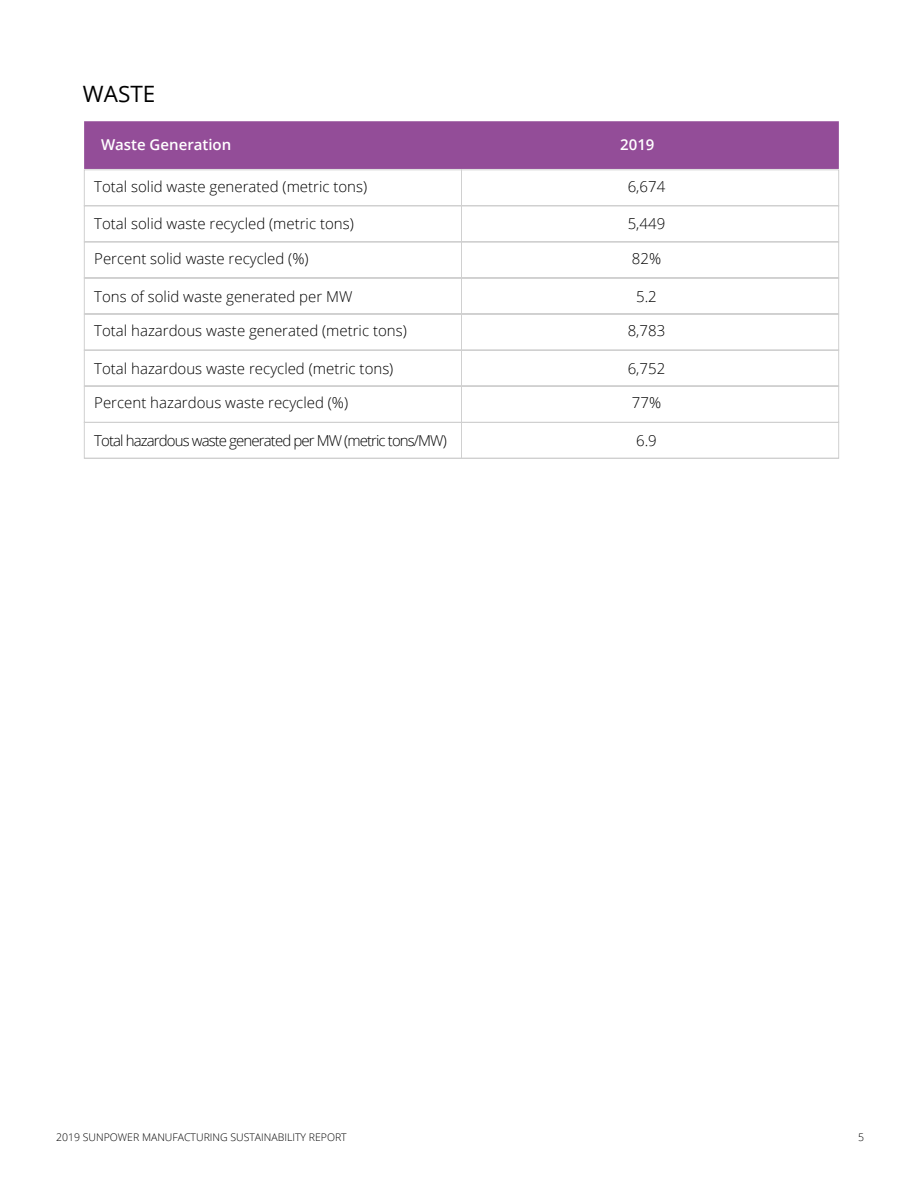
<style>
.page{position:relative;width:923px;height:1187px;background:#fff}
.page>*{position:absolute;margin:0;border:0;box-sizing:border-box;transform-origin:0 0}
.t1{font:22.5px "Open Sans";color:#000}
.t2{font:300 15px "Open Sans";color:#000}
.t3{font:300 15px "Open Sans";letter-spacing:-.06em;color:#000}
.t4{font:600 15px "Open Sans";color:#fff}
.t5{font:300 10.5px "Open Sans";color:#000}
</style>
<div class="page">
<div style="left:84px;top:121px;width:755px;height:48px;background:#934d98"></div>
<svg style="left:84px;top:169px;width:755px;height:73px"></svg>
<svg style="left:84px;top:242px;width:755px;height:72px"></svg>
<svg style="left:84px;top:314px;width:755px;height:72px"></svg>
<svg style="left:84px;top:386px;width:755px;height:72px"></svg>
<h1 class="t1" style="left:83px;top:79px;width:74px">WASTE</h1>
<p class="t4" style="left:101px;top:135px;width:132px">Waste Generation</p>
<p class="t4" style="left:620px;top:135px;width:36px">2019</p>
<p class="t2" style="left:94px;top:176px;width:274px">Total solid waste generated (metric tons)</p>
<p class="t2" style="left:628px;top:176px;width:39px">6,674</p>
<p class="t2" style="left:94px;top:214px;width:261px">Total solid waste recycled (metric tons)</p>
<p class="t2" style="left:628px;top:214px;width:39px">5,449</p>
<p class="t2" style="left:94px;top:248px;width:216px">Percent solid waste recycled (%)</p>
<p class="t2" style="left:632px;top:248px;width:31px">82%</p>
<p class="t2" style="left:94px;top:286px;width:260px">Tons of solid waste generated per MW</p>
<p class="t2" style="left:636px;top:286px;width:22px">5.2</p>
<p class="t2" style="left:94px;top:320px;width:314px">Total hazardous waste generated (metric tons)</p>
<p class="t2" style="left:628px;top:320px;width:39px">8,783</p>
<p class="t2" style="left:94px;top:358px;width:301px">Total hazardous waste recycled (metric tons)</p>
<p class="t2" style="left:628px;top:358px;width:39px">6,752</p>
<p class="t2" style="left:94px;top:392px;width:255px">Percent hazardous waste recycled (%)</p>
<p class="t2" style="left:632px;top:392px;width:31px">77%</p>
<p class="t3" style="left:94px;top:430px;width:354px">Total hazardous waste generated per MW (metric tons/MW)</p>
<p class="t2" style="left:636px;top:430px;width:22px">6.9</p>
<p class="t5" style="left:56px;top:1129px;width:292px">2019 SUNPOWER MANUFACTURING SUSTAINABILITY REPORT</p>
<p class="t5" style="left:858px;top:1129px;width:7px">5</p>
</div>
